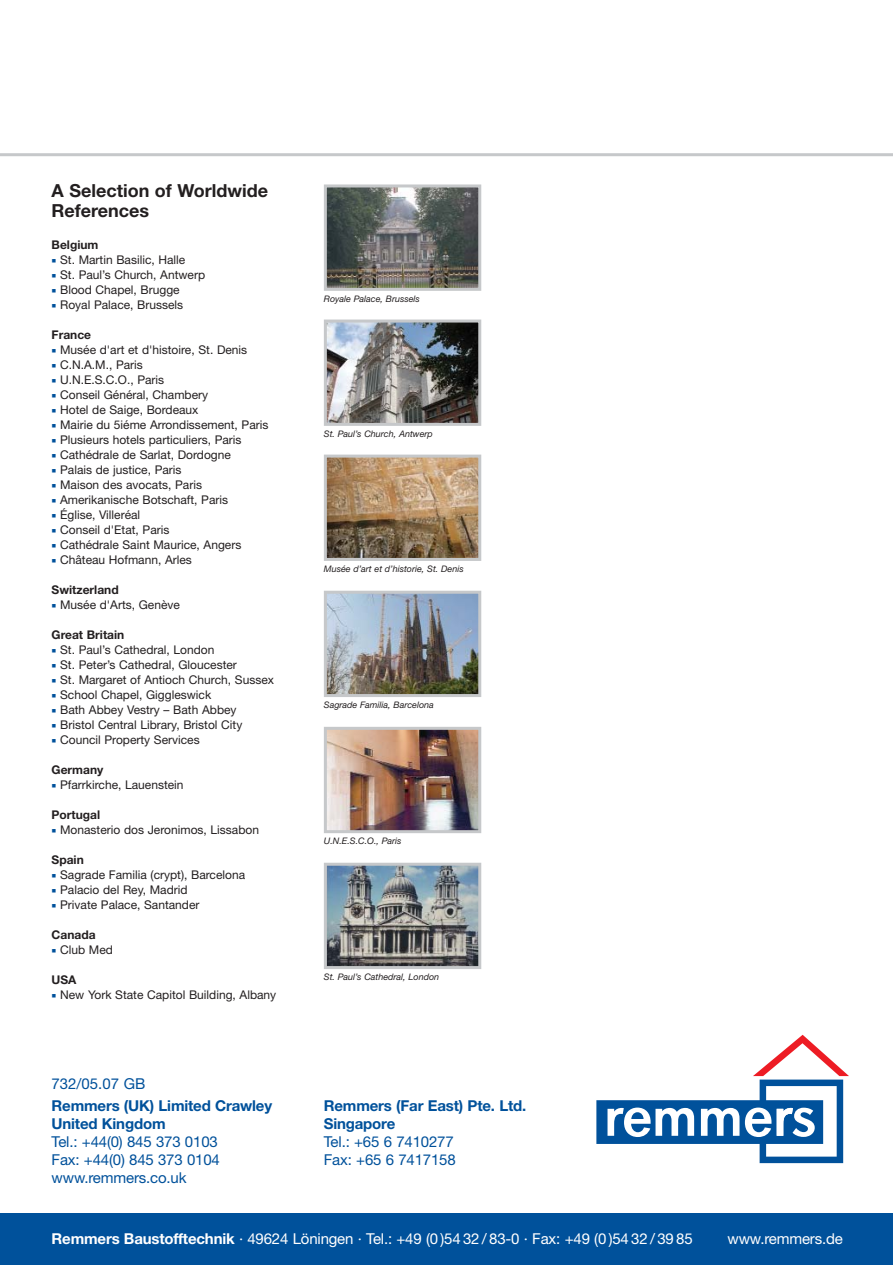
<style>
.page{position:relative;width:893px;height:1265px;background:#fff}
.page>*{position:absolute;margin:0;border:0;box-sizing:border-box;transform-origin:0 0}
.t1{font:700 18px/19.5px "Helvetica Neue";color:#231f20}
.t2{font:15px/18px "Helvetica Neue";letter-spacing:-.01em;color:#00519b}
.t3{font:15px "Helvetica Neue";letter-spacing:-.01em;color:#fff}
.t4{font:700 15px/18px "Helvetica Neue";letter-spacing:-.01em;color:#00519b}
.t5{font:12px/15px "Helvetica Neue";color:#231f20}
.t6{font:700 12px "Helvetica Neue";color:#231f20}
.t7{font:italic 9px "Helvetica Neue";color:#231f20}
.s1{font-weight:700}
</style>
<div class="page">
<div style="left:1px;top:1213px;width:891px;height:51px;background:#00519b"></div>
<hr style="left:1px;top:153px;width:891px;height:3px;background:#c6c8ca">
<img style="left:328px;top:188px;width:149px;height:99px">
<div style="left:324px;top:184px;width:157px;height:107px;border:3px solid #c6c8ca"></div>
<img style="left:328px;top:323px;width:149px;height:99px">
<div style="left:324px;top:319px;width:157px;height:107px;border:3px solid #c6c8ca"></div>
<img style="left:328px;top:458px;width:149px;height:99px">
<div style="left:324px;top:454px;width:157px;height:107px;border:3px solid #c6c8ca"></div>
<img style="left:328px;top:594px;width:149px;height:99px">
<div style="left:324px;top:590px;width:157px;height:107px;border:3px solid #c6c8ca"></div>
<img style="left:328px;top:731px;width:149px;height:98px">
<div style="left:324px;top:727px;width:157px;height:106px;border:3px solid #c6c8ca"></div>
<img style="left:328px;top:866px;width:149px;height:99px">
<div style="left:324px;top:862px;width:157px;height:107px;border:3px solid #c6c8ca"></div>
<svg style="left:596px;top:1034px;width:253px;height:129px"></svg>
<h1 class="t1" style="left:52px;top:183px;width:218px">A Selection of Worldwide<br>References</h1>
<p class="t6" style="left:52px;top:240px;width:48px">Belgium</p>
<p class="t5" style="left:60px;top:253px;width:146px">St. Martin Basilic, Halle<br>St. Paul’s Church, Antwerp<br>Blood Chapel, Brugge<br>Royal Palace, Brussels</p>
<p class="t6" style="left:52px;top:330px;width:41px">France</p>
<p class="t5" style="left:60px;top:343px;width:210px">Musée d'art et d'histoire, St. Denis<br>C.N.A.M., Paris<br>U.N.E.S.C.O., Paris<br>Conseil Général, Chambery<br>Hotel de Saige, Bordeaux<br>Mairie du 5iéme Arrondissement, Paris<br>Plusieurs hotels particuliers, Paris<br>Cathédrale de Sarlat, Dordogne<br>Palais de justice, Paris<br>Maison des avocats, Paris<br>Amerikanische Botschaft, Paris<br>Église, Villeréal<br>Conseil d'Etat, Paris<br>Cathédrale Saint Maurice, Angers<br>Château Hofmann, Arles</p>
<p class="t6" style="left:52px;top:585px;width:69px">Switzerland</p>
<p class="t5" style="left:60px;top:598px;width:121px">Musée d'Arts, Genève</p>
<p class="t6" style="left:52px;top:630px;width:74px">Great Britain</p>
<p class="t5" style="left:60px;top:643px;width:215px">St. Paul’s Cathedral, London<br>St. Peter’s Cathedral, Gloucester<br>St. Margaret of Antioch Church, Sussex<br>School Chapel, Giggleswick<br>Bath Abbey Vestry – Bath Abbey<br>Bristol Central Library, Bristol City<br>Council Property Services</p>
<p class="t6" style="left:52px;top:765px;width:53px">Germany</p>
<p class="t5" style="left:60px;top:778px;width:125px">Pfarrkirche, Lauenstein</p>
<p class="t6" style="left:52px;top:810px;width:50px">Portugal</p>
<p class="t5" style="left:60px;top:823px;width:200px">Monasterio dos Jeronimos, Lissabon</p>
<p class="t6" style="left:52px;top:855px;width:34px">Spain</p>
<p class="t5" style="left:60px;top:868px;width:186px">Sagrade Familia (crypt), Barcelona<br>Palacio del Rey, Madrid<br>Private Palace, Santander</p>
<p class="t6" style="left:52px;top:930px;width:45px">Canada</p>
<p class="t5" style="left:60px;top:943px;width:54px">Club Med</p>
<p class="t6" style="left:52px;top:975px;width:26px">USA</p>
<p class="t5" style="left:60px;top:988px;width:218px">New York State Capitol Building, Albany</p>
<p class="t2" style="left:52px;top:1076px;width:95px">732/05.07 GB</p>
<p class="t4" style="left:52px;top:1098px;width:222px">Remmers (UK) Limited Crawley<br>United Kingdom</p>
<p class="t2" style="left:52px;top:1134px;width:170px">Tel.: +44(0) 845 373 0103<br>Fax: +44(0) 845 373 0104 www.remmers.co.uk</p>
<p class="t7" style="left:324px;top:295px;width:97px">Royale Palace, Brussels</p>
<p class="t7" style="left:324px;top:430px;width:110px">St. Paul’s Church, Antwerp</p>
<p class="t7" style="left:324px;top:565px;width:141px">Musée d’art et d’historie, St. Denis</p>
<p class="t7" style="left:324px;top:701px;width:111px">Sagrade Familia, Barcelona</p>
<p class="t7" style="left:324px;top:837px;width:79px">U.N.E.S.C.O., Paris</p>
<p class="t7" style="left:324px;top:973px;width:117px">St. Paul’s Cathedral, London</p>
<p class="t4" style="left:324px;top:1098px;width:204px">Remmers (Far East) Pte. Ltd.<br>Singapore</p>
<p class="t2" style="left:324px;top:1134px;width:133px">Tel.: +65 6 7410277<br>Fax: +65 6 7417158</p>
<p class="t3" style="left:52px;top:1233px;width:642px"><span class="s1">Remmers Baustofftechnik</span> · 49624 Löningen · Tel.: +49 (0 )54 32 / 83-0 · Fax: +49 (0 )54 32 / 39 85</p>
<p class="t3" style="left:727px;top:1233px;width:117px">www.remmers.de</p>
</div>
